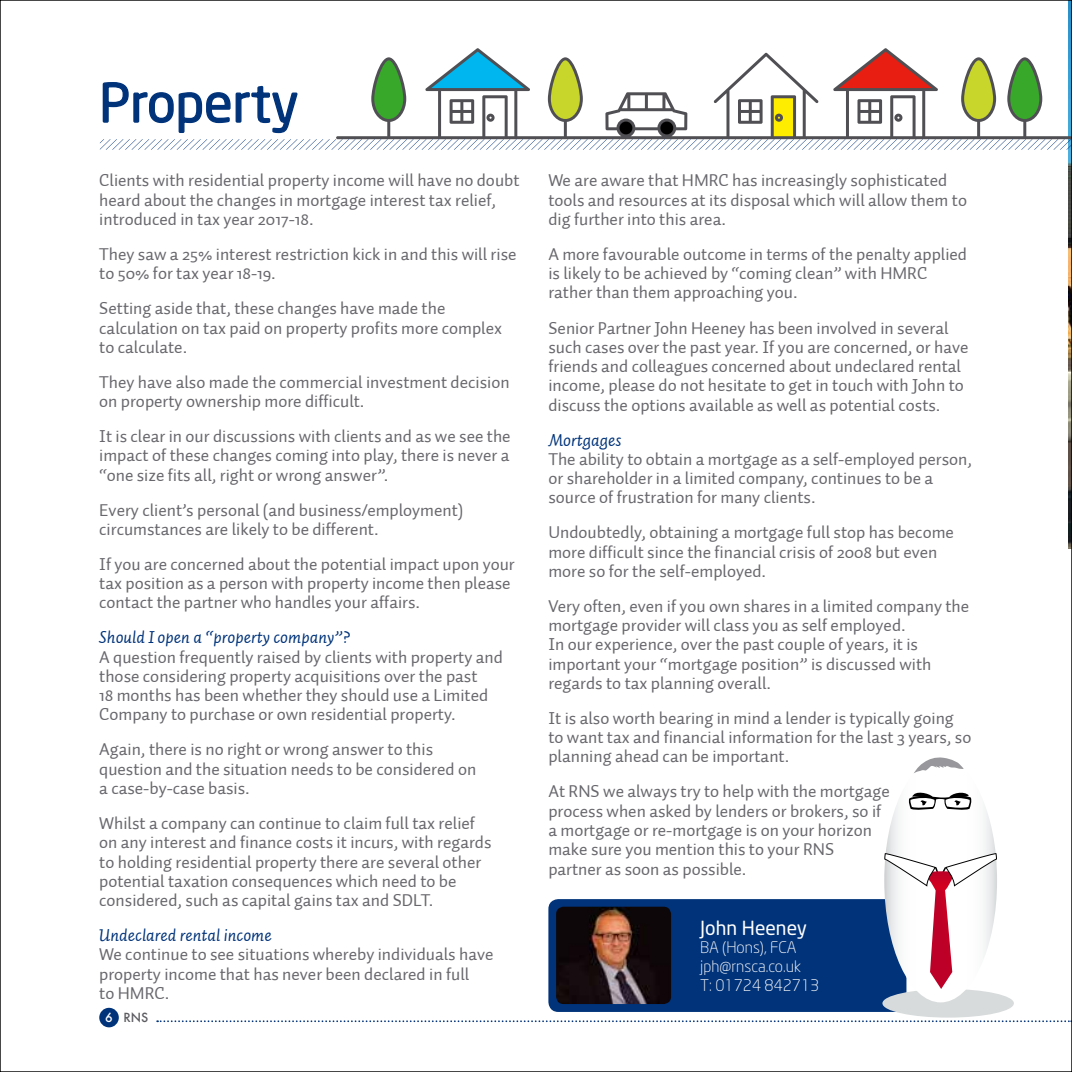
<style>
.page{position:relative;width:1072px;height:1072px;background:#fff}
.page>*{position:absolute;margin:0;border:0;box-sizing:border-box;transform-origin:0 0}
.t1{font:52.5px "Neo Sans Std";color:#00337a}
.t2{font:19.25px "Neo Sans Std";color:#fff}
.t3{font:17.5px/19.2px "Auto 2";color:#68676c}
.t4{font:italic 17.5px "Auto 2";color:#00337a}
.t5{font:300 15.75px/18.9px "Neo Sans";color:#fff}
.t6{font:500 12.25px "Futura";color:#5c5b60}
.s1{color:#fff}
</style>
<div class="page">
<img style="left:1068px;top:2px;width:1px;height:546px">
<svg style="left:157px;top:1020px;width:915px;height:2px"></svg>
<div style="left:99px;top:1007px;width:20px;height:20px;background:#00337a;border-radius:50%"></div>
<svg style="left:100px;top:82px;width:969px;height:68px"></svg>
<svg style="left:336px;top:48px;width:733px;height:91px"></svg>
<div style="left:548px;top:899px;width:358px;height:112px;background:#00337a;border-radius:10px"></div>
<img style="left:556px;top:906px;width:115px;height:98px">
<div style="left:882px;top:989px;width:131px;height:28px;background:#d8dbdc;border-radius:50%"></div>
<svg style="left:883px;top:757px;width:114px;height:245px"></svg>
<h1 class="t1" style="left:99px;top:71px;width:201px">Property</h1>
<p class="t3" style="left:99px;top:171px;width:422px">Clients with residential property income will have no doubt heard about the changes in mortgage interest tax relief, introduced in tax year 2017-18.</p>
<p class="t3" style="left:99px;top:245px;width:419px">They saw a 25% interest restriction kick in and this will rise to 50% for tax year 18-19.</p>
<p class="t3" style="left:99px;top:299px;width:404px">Setting aside that, these changes have made the calculation on tax paid on property profits more complex to calculate.</p>
<p class="t3" style="left:99px;top:372px;width:412px">They have also made the commercial investment decision on property ownership more difficult.</p>
<p class="t3" style="left:99px;top:427px;width:413px;text-align:justify">It is clear in our discussions with clients and as we see the impact of these changes coming into play, there is never a “one size fits all, right or wrong answer”.</p>
<p class="t3" style="left:99px;top:500px;width:366px">Every client’s personal (and business/employment) circumstances are likely to be different.</p>
<p class="t3" style="left:99px;top:554px;width:417px">If you are concerned about the potential impact upon your tax position as a person with property income then please contact the partner who handles your affairs.</p>
<p class="t4" style="left:99px;top:626px;width:253px">Should I open a “property company”?</p>
<p class="t3" style="left:99px;top:647px;width:405px">A question frequently raised by clients with property and those considering property acquisitions over the past<br>18 months has been whether they should use a Limited Company to purchase or own residential property.</p>
<p class="t3" style="left:99px;top:740px;width:378px">Again, there is no right or wrong answer to this question and the situation needs to be considered on a case-by-case basis.</p>
<p class="t3" style="left:99px;top:813px;width:394px">Whilst a company can continue to claim full tax relief on any interest and finance costs it incurs, with regards to holding residential property there are several other potential taxation consequences which need to be considered, such as capital gains tax and SDLT.</p>
<p class="t4" style="left:99px;top:923px;width:174px">Undeclared rental income</p>
<p class="t3" style="left:99px;top:945px;width:396px">We continue to see situations whereby individuals have property income that has never been declared in full<br>to HMRC.</p>
<p class="t6" style="left:105px;top:1009px;width:45px"><span class="s1">6</span> RNS</p>
<p class="t3" style="left:548px;top:171px;width:420px">We are aware that HMRC has increasingly sophisticated tools and resources at its disposal which will allow them to dig further into this area.</p>
<p class="t3" style="left:548px;top:245px;width:420px">A more favourable outcome in terms of the penalty applied is likely to be achieved by “coming clean” with HMRC rather than them approaching you.</p>
<p class="t3" style="left:548px;top:318px;width:421px">Senior Partner John Heeney has been involved in several such cases over the past year. If you are concerned, or have friends and colleagues concerned about undeclared rental income, please do not hesitate to get in touch with John to discuss the options available as well as potential costs.</p>
<p class="t4" style="left:548px;top:428px;width:75px">Mortgages</p>
<p class="t3" style="left:548px;top:449px;width:425px">The ability to obtain a mortgage as a self-employed person, or shareholder in a limited company, continues to be a source of frustration for many clients.</p>
<p class="t3" style="left:548px;top:523px;width:407px">Undoubtedly, obtaining a mortgage full stop has become more difficult since the financial crisis of 2008 but even more so for the self-employed.</p>
<p class="t3" style="left:548px;top:596px;width:422px">Very often, even if you own shares in a limited company the mortgage provider will class you as self employed.<br>In our experience, over the past couple of years, it is important your “mortgage position” is discussed with regards to tax planning overall.</p>
<p class="t3" style="left:548px;top:708px;width:424px">It is also worth bearing in mind a lender is typically going to want tax and financial information for the last 3 years, so planning ahead can be important.</p>
<p class="t3" style="left:548px;top:782px;width:343px">At RNS we always try to help with the mortgage process when asked by lenders or brokers, so if a mortgage or re-mortgage is on your horizon make sure you mention this to your RNS partner as soon as possible.</p>
<p class="t2" style="left:700px;top:915px;width:108px">John Heeney</p>
<p class="t5" style="left:700px;top:938px;width:121px">BA (Hons), FCA jph@rnsca.co.uk<br>T: 01724 842713</p>
</div>
